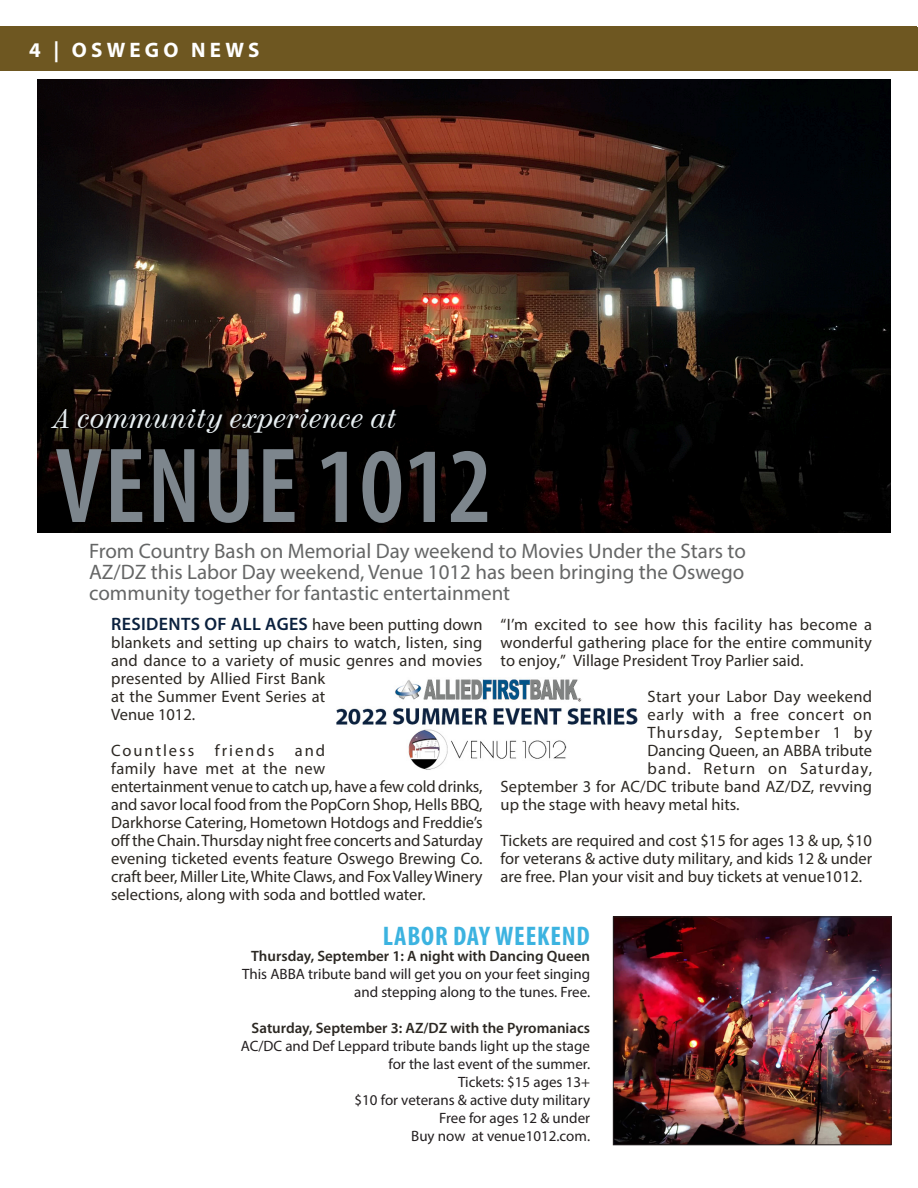
<style>
.page{position:relative;width:918px;height:1188px;background:#fff}
.page>*{position:absolute;margin:0;border:0;box-sizing:border-box;transform-origin:0 0}
.Heading_MASTER{font:600 condensed 108px "Myriad Pro";letter-spacing:.02em;color:#7d868d}
.t1{font:italic 27px "Century 725 BT";color:#e8eff2}
.Caption_italic_gray{font:700 condensed 27px "Myriad Pro";letter-spacing:.03em;color:#3cb3e0}
.Byline{font:21px/21px "Myriad Pro";color:#656666;text-align:justify}
.Header_master_page{font:700 21px "Myriad Pro";letter-spacing:.2em;color:#fff}
.Body{font:16.5px/18px "Myriad Pro";color:#2c2823}
.Body-2{font:16.5px "Myriad Pro";letter-spacing:.065em;color:#2c2823}
.Body-3{font:16.5px "Myriad Pro";letter-spacing:.02em;color:#2c2823}
.Body-4{font:16.5px "Myriad Pro";letter-spacing:.04em;color:#2c2823}
.Caption_italic_gray-2{font:15px/18px "Myriad Pro";color:#231f20;text-align:right}
.Caption_italic_gray-3{font:600 15px "Myriad Pro";color:#2c2823}
.s1{font-weight:600;font-size:18px;color:#0b213e}
</style>
<div class="page">
<img style="left:37px;top:80px;width:854px;height:452px">
<div style="left:0;top:27px;width:917px;height:44px;background:#6e5721"></div>
<hr style="left:917px;top:27px;width:1px;height:43px;background:#6e5721">
<img style="left:336px;top:679px;width:302px;height:91px">
<img style="left:615px;top:918px;width:275px;height:225px">
<div style="left:613px;top:916px;width:279px;height:229px;border:1px solid #231f20"></div>
<p class="Header_master_page" style="left:29px;top:36px;width:232px">4 | OSWEGO NEWS</p>
<p class="t1" style="left:54px;top:402px;width:344px">A community experience at</p>
<p class="Heading_MASTER" style="left:55px;top:420px;width:438px">VENUE 1012</p>
<p class="Byline" style="left:89px;top:540px;width:658px">From Country Bash on Memorial Day weekend to Movies Under the Stars to AZ/DZ this Labor Day weekend, Venue 1012 has been bringing the Oswego community together for fantastic entertainment</p>
<p class="Body" style="left:111px;top:615px;width:373px"><span class="s1">RESIDENTS OF ALL AGES</span> have been putting down blankets and setting up chairs to watch, listen, sing and dance to a variety of music genres and movies presented by Allied First Bank<br>at the Summer Event Series at<br>Venue 1012.</p>
<p class="Body" style="left:111px;top:741px;width:373px">Countless friends and<br>family have met at the new<br>entertainment venue to catch up, have a few cold drinks, and savor local food from the PopCorn Shop, Hells BBQ, Darkhorse Catering, Hometown Hotdogs and Freddie’s off the Chain. Thursday night free concerts and Saturday evening ticketed events feature Oswego Brewing Co. craft beer, Miller Lite, White Claws, and Fox Valley Winery selections, along with soda and bottled water.</p>
<p class="Body" style="left:501px;top:615px;width:373px;text-align:justify">“I’m excited to see how this facility has become a wonderful gathering place for the entire community to enjoy,” Village President Troy Parlier said.</p>
<p class="Body-3" style="left:648px;top:686px;width:226px">Start your Labor Day weekend</p>
<p class="Body-4" style="left:648px;top:704px;width:226px">early with a free concert on</p>
<p class="Body-2" style="left:648px;top:722px;width:226px">Thursday, September 1 by</p>
<p class="Body" style="left:648px;top:741px;width:226px">Dancing Queen, an ABBA tribute</p>
<p class="Body-2" style="left:648px;top:758px;width:226px">band. Return on Saturday,</p>
<p class="Body" style="left:501px;top:777px;width:373px">September 3 for AC/DC tribute band AZ/DZ, revving</p>
<p class="Body" style="left:501px;top:795px;width:241px">up the stage with heavy metal hits.</p>
<p class="Body" style="left:501px;top:831px;width:373px;text-align:justify">Tickets are required and cost $15 for ages 13 &amp; up, $10 for veterans &amp; active duty military, and kids 12 &amp; under are free. Plan your visit and buy tickets at venue1012.</p>
<p class="Caption_italic_gray" style="left:383px;top:919px;width:208px">LABOR DAY WEEKEND</p>
<p class="Caption_italic_gray-3" style="left:251px;top:947px;width:340px">Thursday, September 1: A night with Dancing Queen</p>
<p class="Caption_italic_gray-2" style="left:242px;top:965px;width:349px">This ABBA tribute band will get you on your feet singing and stepping along to the tunes. Free.</p>
<p class="Caption_italic_gray-3" style="left:252px;top:1019px;width:340px">Saturday, September 3: AZ/DZ with the Pyromaniacs</p>
<p class="Caption_italic_gray-2" style="left:241px;top:1037px;width:351px">AC/DC and Def Leppard tribute bands light up the stage for the last event of the summer.</p>
<p class="Caption_italic_gray-2" style="left:458px;top:1073px;width:134px">Tickets: $15 ages 13+</p>
<p class="Caption_italic_gray-2" style="left:355px;top:1091px;width:237px">$10 for veterans &amp; active duty military</p>
<p class="Caption_italic_gray-2" style="left:439px;top:1109px;width:152px">Free for ages 12 &amp; under</p>
<p class="Caption_italic_gray-2" style="left:411px;top:1127px;width:180px">Buy now at venue1012.com.</p>
</div>
